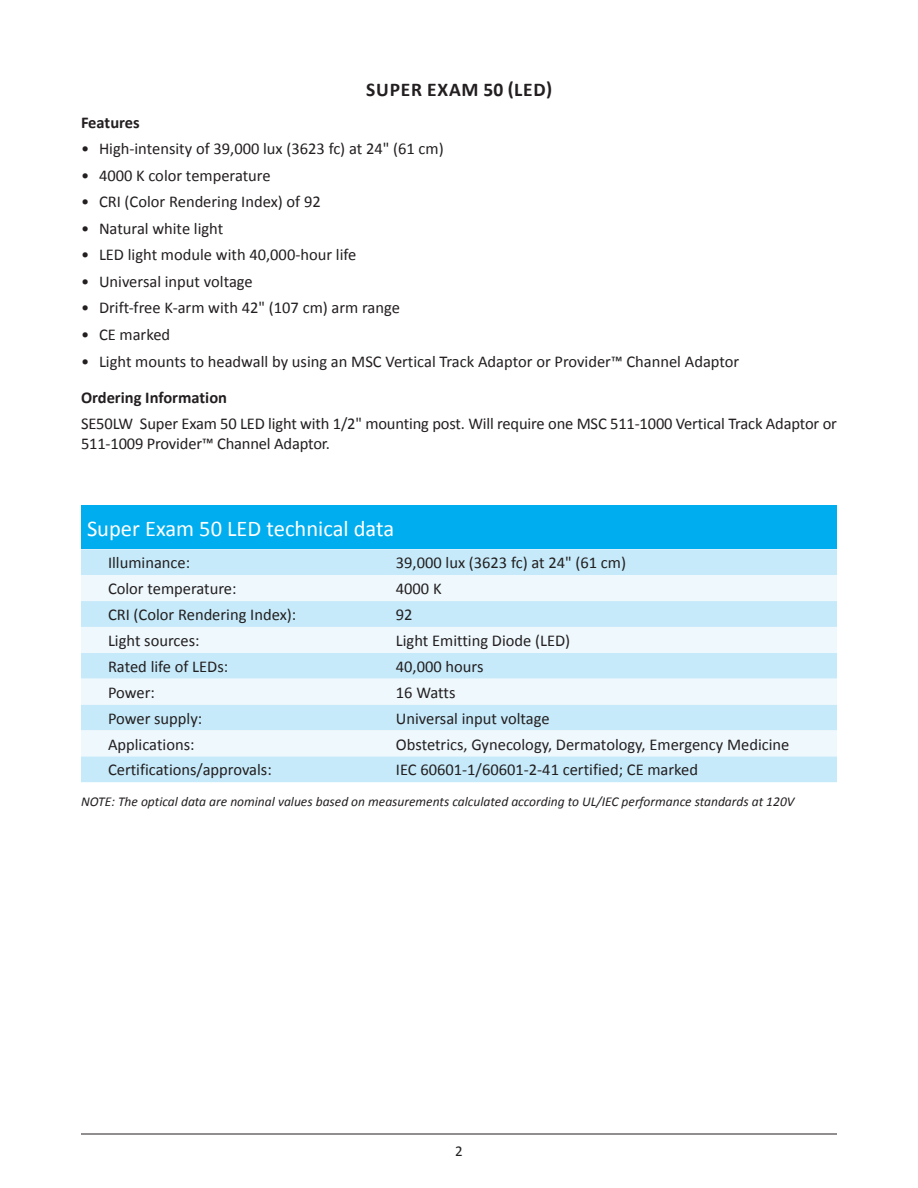
<style>
.page{position:relative;width:918px;height:1188px;background:#fff}
.page>*{position:absolute;margin:0;border:0;box-sizing:border-box;transform-origin:0 0}
.body_text{font:22.5px "Calibri";color:#fff}
.header_1{font:700 19.5px "Calibri";letter-spacing:.04em;color:#231f20}
.body_text-2{font:16.5px/19.8px "Calibri";color:#231f20}
.bullets{font:16.5px "Calibri";color:#231f20}
.header_2{font:700 16.5px "Calibri";color:#231f20}
.t1{font:15px "Calibri";color:#231f20}
.body_text-3{font:italic 13.5px "Calibri";color:#231f20}
</style>
<div class="page">
<hr style="left:81px;top:1134px;width:756px;height:1px;background:#231f20">
<div style="left:81px;top:505px;width:756px;height:44px;background:#00aeef"></div>
<div style="left:81px;top:549px;width:756px;height:233px;background:#c6eafa"></div>
<svg style="left:81px;top:575px;width:756px;height:181px;background:#ddf2fb"></svg>
<p class="header_1" style="left:366px;top:77px;width:187px">SUPER EXAM 50 (LED)</p>
<p class="header_2" style="left:81px;top:112px;width:60px">Features</p>
<p class="bullets" style="left:81px;top:138px;width:364px">• High-intensity of 39,000 lux (3623 fc) at 24" (61 cm)</p>
<p class="bullets" style="left:81px;top:165px;width:191px">• 4000 K color temperature</p>
<p class="bullets" style="left:81px;top:191px;width:241px">• CRI (Color Rendering Index) of 92</p>
<p class="bullets" style="left:81px;top:218px;width:144px">• Natural white light</p>
<p class="bullets" style="left:81px;top:244px;width:277px">• LED light module with 40,000-hour life</p>
<p class="bullets" style="left:81px;top:271px;width:173px">• Universal input voltage</p>
<p class="bullets" style="left:81px;top:298px;width:320px">• Drift-free K-arm with 42" (107 cm) arm range</p>
<p class="bullets" style="left:81px;top:324px;width:91px">• CE marked</p>
<p class="bullets" style="left:81px;top:351px;width:660px">• Light mounts to headwall by using an MSC Vertical Track Adaptor or Provider™ Channel Adaptor</p>
<p class="header_2" style="left:81px;top:387px;width:148px">Ordering Information</p>
<p class="body_text-2" style="left:81px;top:414px;width:757px">SE50LW Super Exam 50 LED light with 1/2" mounting post. Will require one MSC 511-1000 Vertical Track Adaptor or<br>511-1009 Provider™ Channel Adaptor.</p>
<p class="body_text" style="left:87px;top:514px;width:309px">Super Exam 50 LED technical data</p>
<p class="body_text-2" style="left:108px;top:553px;width:84px">Illuminance:</p>
<p class="body_text-2" style="left:396px;top:553px;width:232px">39,000 lux (3623 fc) at 24" (61 cm)</p>
<p class="body_text-2" style="left:108px;top:579px;width:130px">Color temperature:</p>
<p class="body_text-2" style="left:396px;top:579px;width:47px">4000 K</p>
<p class="body_text-2" style="left:108px;top:605px;width:190px">CRI (Color Rendering Index):</p>
<p class="body_text-2" style="left:396px;top:605px;width:18px">92</p>
<p class="body_text-2" style="left:108px;top:631px;width:93px">Light sources:</p>
<p class="body_text-2" style="left:396px;top:631px;width:176px">Light Emitting Diode (LED)</p>
<p class="body_text-2" style="left:108px;top:657px;width:122px">Rated life of LEDs:</p>
<p class="body_text-2" style="left:396px;top:657px;width:89px">40,000 hours</p>
<p class="body_text-2" style="left:108px;top:682px;width:48px">Power:</p>
<p class="body_text-2" style="left:396px;top:682px;width:61px">16 Watts</p>
<p class="body_text-2" style="left:108px;top:708px;width:96px">Power supply:</p>
<p class="body_text-2" style="left:396px;top:708px;width:155px">Universal input voltage</p>
<p class="body_text-2" style="left:108px;top:734px;width:88px">Applications:</p>
<p class="body_text-2" style="left:396px;top:734px;width:395px">Obstetrics, Gynecology, Dermatology, Emergency Medicine</p>
<p class="body_text-2" style="left:108px;top:760px;width:165px">Certifications/approvals:</p>
<p class="body_text-2" style="left:396px;top:760px;width:304px">IEC 60601-1/60601-2-41 certified; CE marked</p>
<p class="body_text-3" style="left:81px;top:792px;width:715px">NOTE: The optical data are nominal values based on measurements calculated according to UL/IEC performance standards at 120V</p>
<p class="t1" style="left:455px;top:1142px;width:9px">2</p>
</div>
